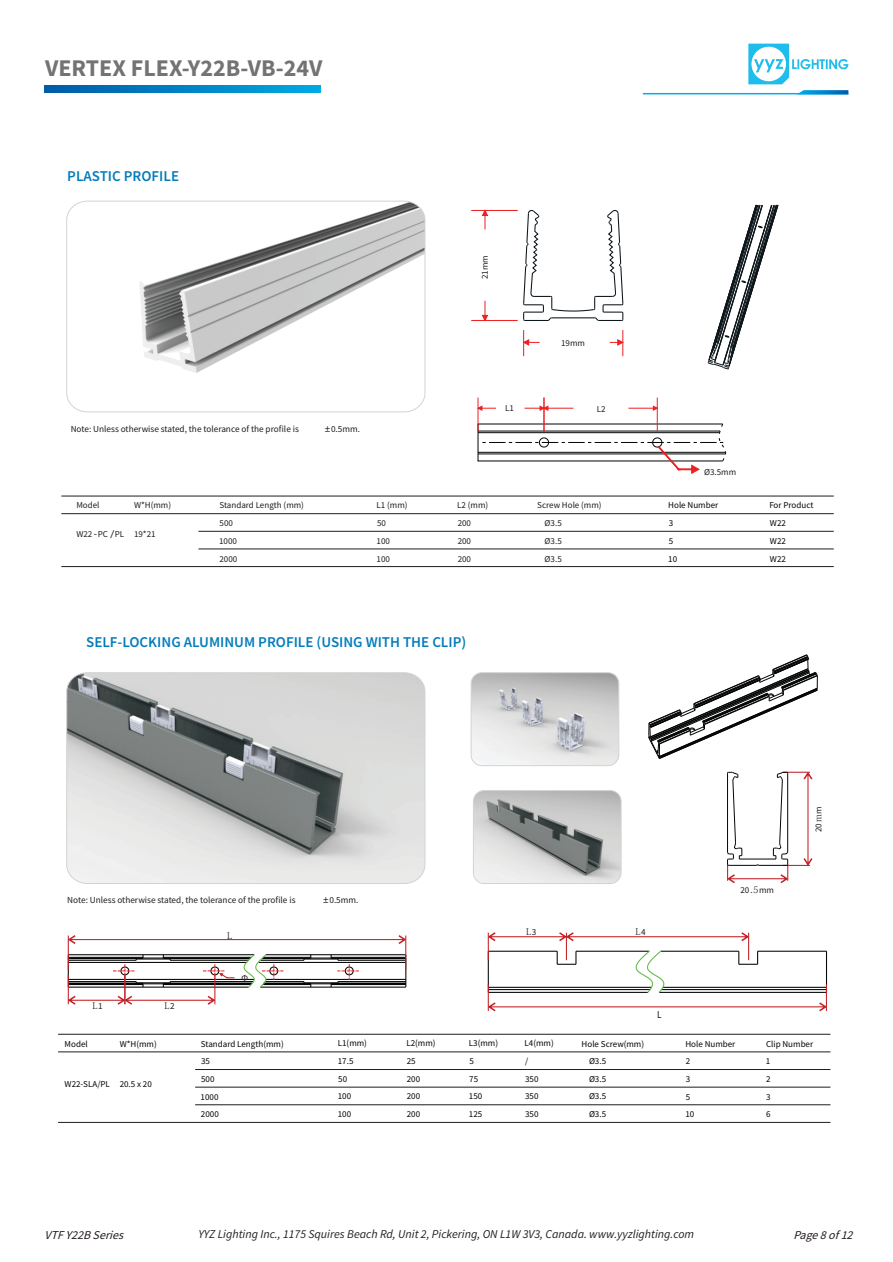
<style>
.page{position:relative;width:893px;height:1262px;background:#fff}
.page>*{position:absolute;margin:0;border:0;box-sizing:border-box;transform-origin:0 0}
.t1{font:700 24px "Source Sans Pro";color:#737374}
.t2{font:600 15px "Source Sans Pro";color:#037cbc}
.t3{font:italic 12px "Source Sans Pro";color:#231f20}
.t4{font:italic 12px "Source Sans Pro";color:#221c1e}
.t5{font:9.3px "Source Sans Pro";color:#221c1e}
.t6{font:9.15px "Adobe Fangsong Std";color:#221c1e}
.t7{font:9.15px "Microsoft Ya Hei";color:#221c1e;scale:.92 1}
.t8{font:9px/17.7px "Source Sans Pro";color:#040505}
.t9{font:9px/17.9px "Source Sans Pro";color:#221c1e}
.t10{font:7.95px "Microsoft Ya Hei";color:#221c1e}
.s1{font-family:"Microsoft Ya Hei"}
.s2{font-family:"Source Sans Pro"}
.s3{font-family:"Adobe Fangsong Std"}
</style>
<div class="page">
<hr style="left:61px;top:495px;width:772px;height:1px;background:#221c1e">
<hr style="left:61px;top:513px;width:772px;height:1px;background:#221c1e">
<hr style="left:198px;top:531px;width:635px;height:1px;background:#221c1e">
<hr style="left:198px;top:548px;width:635px;height:1px;background:#221c1e">
<hr style="left:61px;top:566px;width:772px;height:1px;background:#221c1e">
<img style="left:140px;top:201px;width:285px;height:211px">
<div style="left:66px;top:201px;width:359px;height:211px;border:1px solid #d3d3d4;border-radius:20px"></div>
<svg style="left:707px;top:205px;width:71px;height:164px"></svg>
<hr style="left:478px;top:453px;width:247px;height:1px;background:#040505">
<hr style="left:478px;top:452px;width:247px;height:1px;background:#040505">
<hr style="left:478px;top:430px;width:242px;height:1px;background:#040505">
<hr style="left:478px;top:432px;width:241px;height:1px;background:#040505">
<hr style="left:478px;top:397px;width:1px;height:35px;background:#ed2024">
<svg style="left:477px;top:406px;width:19px;height:5px"></svg>
<hr style="left:657px;top:397px;width:1px;height:35px;background:#ed2024">
<hr style="left:543px;top:397px;width:1px;height:35px;background:#ed2024">
<svg style="left:628px;top:406px;width:29px;height:5px"></svg>
<svg style="left:524px;top:406px;width:49px;height:5px"></svg>
<svg style="left:482px;top:423px;width:244px;height:51px"></svg>
<svg style="left:523px;top:210px;width:101px;height:111px"></svg>
<svg style="left:609px;top:330px;width:14px;height:26px"></svg>
<svg style="left:523px;top:330px;width:16px;height:26px"></svg>
<hr style="left:471px;top:320px;width:46px;height:1px;background:#ed2024">
<hr style="left:471px;top:210px;width:46px;height:1px;background:#ed2024">
<svg style="left:482px;top:301px;width:6px;height:21px"></svg>
<svg style="left:482px;top:211px;width:6px;height:18px"></svg>
<svg style="left:648px;top:654px;width:170px;height:105px"></svg>
<svg style="left:727px;top:771px;width:85px;height:112px"></svg>
<hr style="left:659px;top:991px;width:167px;height:2px;background:#040606">
<hr style="left:661px;top:989px;width:165px;height:1px;background:#040606">
<hr style="left:663px;top:986px;width:163px;height:1px;background:#040606">
<hr style="left:757px;top:950px;width:69px;height:1px;background:#040606">
<hr style="left:68px;top:986px;width:181px;height:1px;background:#040606">
<hr style="left:260px;top:986px;width:146px;height:1px;background:#040606">
<hr style="left:163px;top:984px;width:88px;height:1px;background:#040606">
<hr style="left:263px;top:984px;width:48px;height:1px;background:#040606">
<hr style="left:331px;top:984px;width:75px;height:1px;background:#040606">
<hr style="left:163px;top:982px;width:89px;height:2px;background:#040606">
<hr style="left:263px;top:982px;width:48px;height:2px;background:#040606">
<hr style="left:331px;top:982px;width:75px;height:2px;background:#040606">
<hr style="left:304px;top:982px;width:34px;height:1px;background:#040606">
<hr style="left:170px;top:981px;width:83px;height:1px;background:#040606">
<hr style="left:265px;top:981px;width:39px;height:1px;background:#040606">
<hr style="left:338px;top:981px;width:68px;height:1px;background:#040606">
<hr style="left:68px;top:979px;width:186px;height:1px;background:#040606">
<hr style="left:266px;top:979px;width:140px;height:1px;background:#040606">
<hr style="left:68px;top:962px;width:179px;height:1px;background:#040606">
<hr style="left:259px;top:962px;width:147px;height:1px;background:#040606">
<hr style="left:170px;top:959px;width:79px;height:1px;background:#040606">
<hr style="left:260px;top:959px;width:44px;height:1px;background:#040606">
<hr style="left:338px;top:959px;width:68px;height:1px;background:#040606">
<hr style="left:304px;top:958px;width:34px;height:1px;background:#040606">
<hr style="left:163px;top:958px;width:87px;height:1px;background:#040606">
<hr style="left:262px;top:958px;width:49px;height:1px;background:#040606">
<hr style="left:331px;top:958px;width:75px;height:1px;background:#040606">
<hr style="left:163px;top:957px;width:88px;height:1px;background:#040606">
<hr style="left:262px;top:957px;width:49px;height:1px;background:#040606">
<hr style="left:331px;top:957px;width:75px;height:1px;background:#040606">
<hr style="left:163px;top:956px;width:88px;height:1px;background:#040606">
<hr style="left:263px;top:956px;width:48px;height:1px;background:#040606">
<hr style="left:331px;top:956px;width:75px;height:1px;background:#040606">
<hr style="left:68px;top:954px;width:186px;height:1px;background:#040606">
<hr style="left:266px;top:954px;width:140px;height:1px;background:#040606">
<svg style="left:310px;top:983px;width:21px;height:4px"></svg>
<svg style="left:310px;top:954px;width:21px;height:4px"></svg>
<svg style="left:243px;top:954px;width:40px;height:34px"></svg>
<svg style="left:337px;top:959px;width:22px;height:24px"></svg>
<hr style="left:487px;top:932px;width:2px;height:28px;background:#c42127">
<svg style="left:488px;top:932px;width:270px;height:61px"></svg>
<svg style="left:68px;top:954px;width:166px;height:50px"></svg>
<hr style="left:68px;top:935px;width:1px;height:34px;background:#c42127">
<svg style="left:68px;top:935px;width:337px;height:9px"></svg>
<hr style="left:487px;top:984px;width:2px;height:27px;background:#c42127">
<svg style="left:488px;top:1002px;width:337px;height:9px"></svg>
<hr style="left:826px;top:951px;width:1px;height:36px;background:#040606">
<hr style="left:825px;top:984px;width:2px;height:27px;background:#c42127">
<hr style="left:405px;top:957px;width:1px;height:30px;background:#040606">
<hr style="left:405px;top:935px;width:1px;height:34px;background:#c42127">
<img style="left:67px;top:672px;width:358px;height:211px;border-radius:20px">
<div style="left:66px;top:672px;width:359px;height:212px;border:1px solid #d3d3d4;border-radius:20px"></div>
<img style="left:473px;top:790px;width:148px;height:93px;border-radius:11px">
<div style="left:473px;top:790px;width:148px;height:94px;border:1px solid #d3d3d4;border-radius:11px"></div>
<img style="left:471px;top:672px;width:147px;height:93px;border-radius:11px">
<div style="left:470px;top:672px;width:149px;height:94px;border:1px solid #d3d3d4;border-radius:11px"></div>
<hr style="left:58px;top:1033px;width:772px;height:1px;background:#221c1e">
<hr style="left:58px;top:1051px;width:772px;height:1px;background:#221c1e">
<hr style="left:195px;top:1069px;width:635px;height:1px;background:#221c1e">
<hr style="left:195px;top:1086px;width:635px;height:1px;background:#221c1e">
<hr style="left:195px;top:1104px;width:635px;height:1px;background:#221c1e">
<hr style="left:58px;top:1122px;width:772px;height:1px;background:#221c1e">
<svg style="left:45px;top:85px;width:275px;height:8px;background:#0082c5"></svg>
<svg style="left:748px;top:44px;width:100px;height:40px"></svg>
<hr style="left:643px;top:93px;width:205px;height:1px;background:#00aeef">
<svg style="left:796px;top:90px;width:52px;height:4px"></svg>
<h1 class="t1" style="left:45px;top:58px;width:279px">VERTEX FLEX-Y22B-VB-24V</h1>
<h2 class="t2" style="left:67px;top:170px;width:113px">PLASTIC PROFILE</h2>
<p class="t5" style="left:71px;top:425px;width:230px">Note: Unless otherwise stated, the tolerance of the profile is</p>
<p class="t5" style="left:324px;top:425px;width:37px"><span class="s1">±</span>0.5mm.</p>
<p class="t9" style="left:476px;top:279px;width:25px;rotate:-90deg">21mm</p>
<p class="t9" style="left:561px;top:334px;width:25px">19mm</p>
<p class="t9" style="left:505px;top:400px;width:10px">L1</p>
<p class="t9" style="left:596px;top:400px;width:10px">L2</p>
<p class="t9" style="left:76px;top:497px;width:25px">Model</p>
<p class="t9" style="left:76px;top:526px;width:49px">W22<span class="s1">-</span>PC <span class="s1">/</span>PL</p>
<p class="t9" style="left:134px;top:497px;width:39px">W*H(mm)</p>
<p class="t9" style="left:134px;top:525px;width:23px">19*21</p>
<p class="t9" style="left:219px;top:497px;width:86px">Standard Length (mm)<br>500<br>1000<br>2000</p>
<p class="t9" style="left:376px;top:497px;width:33px">L1 (mm)<br>50<br>100<br>100</p>
<p class="t9" style="left:457px;top:497px;width:33px">L2 (mm)<br>200<br>200<br>200</p>
<p class="t9" style="left:544px;top:497px;width:58px;text-indent:-7px">Screw Hole (mm)<br>Ø3.5</p>
<p class="t9" style="left:544px;top:532px;width:19px">Ø3.5</p>
<p class="t9" style="left:544px;top:550px;width:19px">Ø3.5</p>
<h2 class="t2" style="left:86px;top:636px;width:381px">SELF-LOCKING ALUMINUM PROFILE (USING WITH THE CLIP)</h2>
<p class="t9" style="left:704px;top:463px;width:34px">Ø3.5mm</p>
<p class="t8" style="left:668px;top:497px;width:52px">Hole Number<br>3<br>5<br>10</p>
<p class="t8" style="left:769px;top:497px;width:46px">For Product<br>W22<br>W22<br>W22</p>
<p class="t5" style="left:67px;top:895px;width:230px">Note: Unless otherwise stated, the tolerance of the profile is</p>
<p class="t5" style="left:322px;top:895px;width:37px"><span class="s1">±</span>0.5mm.</p>
<p class="t6" style="left:92px;top:1001px;width:12px">L<span class="s2">1</span></p>
<p class="t6" style="left:164px;top:1001px;width:12px">L<span class="s2">2</span></p>
<p class="t6" style="left:227px;top:931px;width:7px">L</p>
<p class="t10" style="left:241px;top:974px;width:8px">Φ</p>
<p class="t6" style="left:526px;top:926px;width:12px">L<span class="s2">3</span></p>
<p class="t6" style="left:635px;top:926px;width:12px">L<span class="s2">4</span></p>
<p class="t7" style="left:657px;top:1010px;width:6px">L</p>
<p class="t9" style="left:740px;top:881px;width:35px">20<span class="s1">.</span><span class="s3">5</span>mm</p>
<p class="t9" style="left:810px;top:832px;width:27px;rotate:-90deg">20<span class="s3">m</span>m</p>
<p class="t8" style="left:65px;top:1035px;width:25px">Model</p>
<p class="t8" style="left:65px;top:1076px;width:47px">W22-SLA/PL</p>
<p class="t8" style="left:120px;top:1035px;width:39px">W*H(mm)</p>
<p class="t8" style="left:120px;top:1076px;width:34px">20.5 x 20</p>
<p class="t8" style="left:200px;top:1035px;width:85px">Standard Length(mm)<br>35<br>500<br>1000<br>2000</p>
<p class="t8" style="left:406px;top:1035px;width:31px">L2(mm)<br>25<br>200<br>200<br>200</p>
<p class="t8" style="left:469px;top:1035px;width:31px">L3(mm)<br>5<br>75<br>150<br>125</p>
<p class="t8" style="left:524px;top:1035px;width:31px">L4(mm) /<br>350<br>350<br>350</p>
<p class="t8" style="left:589px;top:1035px;width:57px;text-indent:-7px">Hole Screw(mm)<br>Ø3.5<br>Ø3.5<br>Ø3.5<br>Ø3.5</p>
<p class="t8" style="left:685px;top:1035px;width:52px">Hole Number<br>2<br>3<br>5<br>10</p>
<p class="t8" style="left:765px;top:1035px;width:49px">Clip Number<br>1<br>2<br>3<br>6</p>
<p class="t8" style="left:338px;top:1035px;width:31px">L1(mm)<br>17.5<br>50<br>100<br>100</p>
<h3 class="t4" style="left:45px;top:1229px;width:83px">VTFY22B Series</h3>
<h3 class="t3" style="left:198px;top:1228px;width:497px">YYZ Lighting Inc., 1175 Squires Beach Rd, Unit 2, Pickering, ON L1W 3V3, Canada. www.yyzlighting.com</h3>
<h3 class="t4" style="left:793px;top:1229px;width:64px">Page8of 12</h3>
</div>
